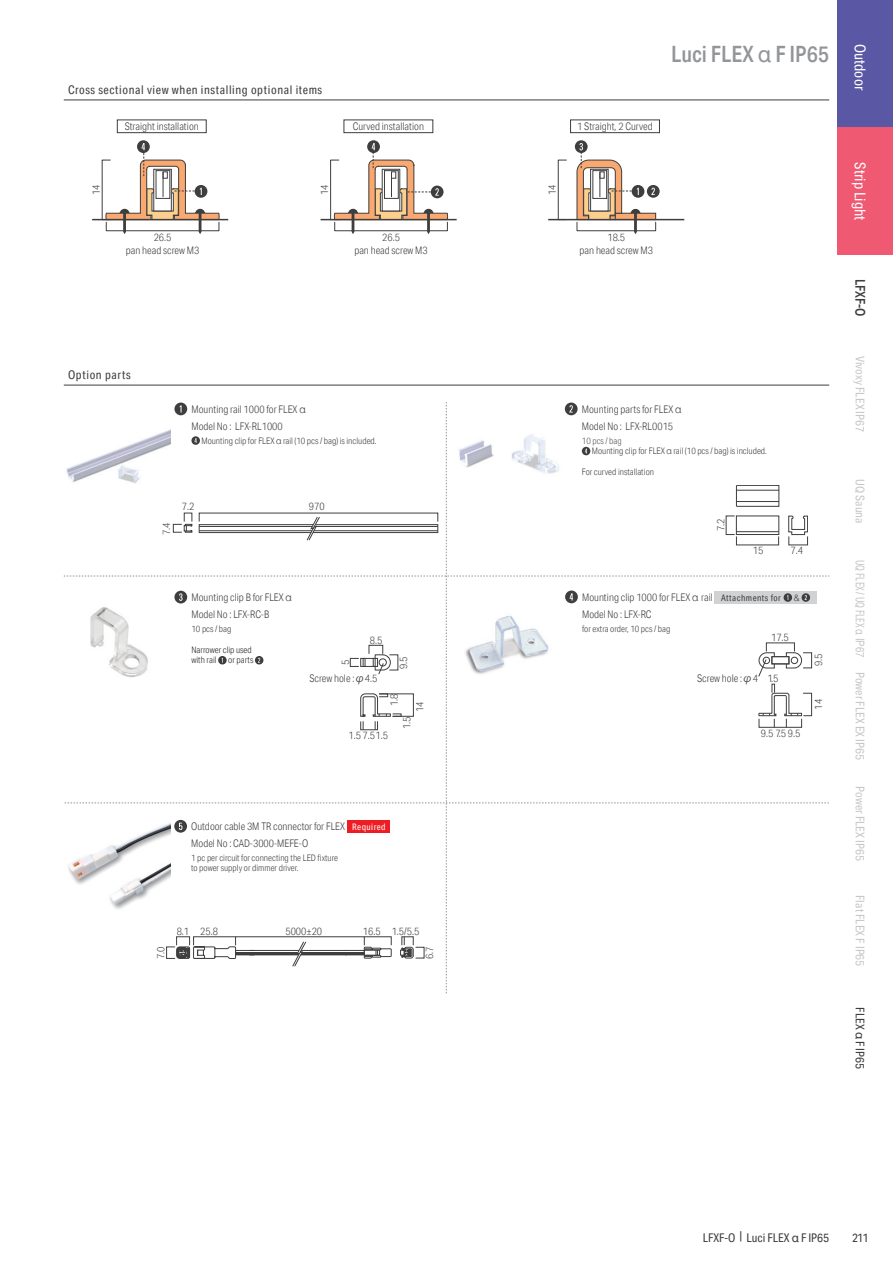
<style>
.page{position:relative;width:893px;height:1263px;background:#fff}
.page>*{position:absolute;margin:0;border:0;box-sizing:border-box;transform-origin:0 0}
.t1{font:500 22.5px "Aktiv Grotesk Cd";color:#939598}
.t2{font:15px "Aktiv Grotesk Cd";color:#fff}
.t3{font:500 13.5px "Aktiv Grotesk Cd";color:#3e3e3f}
.t4{font:12px "Aktiv Grotesk Cd";color:#c7c8ca}
.t5{font:12px "Aktiv Grotesk Cd";letter-spacing:.05em;color:#3e3e3f}
.t6{font:12px "Aktiv Grotesk Cd";color:#3e3e3f}
.t7{font:12px "Aktiv Grotesk Cd";color:#c7c8ca;scale:.8 1}
.t8{font:300 10.5px "Aktiv Grotesk Cd";color:#3e3e3f}
.t9{font:300 9px/10.5px "Aktiv Grotesk Cd";color:#3e3e3f}
.t10{font:300 9px/10.5px "Aktiv Grotesk Cd";color:#231f20}
.t11{font:300 9px "Helvetica";color:#3e3e3f}
.s1{font-family:"Helvetica";font-weight:400}
.s2{font-family:"Helvetica"}
.s3{font-family:"Koz Go Pro";font-weight:400}
.s4{font-weight:400;font-size:9px;color:#fff}
.s5{color:#545557}
.s6{font-weight:400;font-size:9px}
</style>
<div class="page">
<div style="left:838px;top:0;width:55px;height:128px;background:#5a57a5"></div>
<div style="left:838px;top:128px;width:55px;height:127px;background:#f05972"></div>
<hr style="left:92px;top:219px;width:136px;height:1px;background:#3e3e3f">
<div style="left:330px;top:160px;width:9px;height:60px;border:1px solid #3e3e3f"></div>
<hr style="left:321px;top:219px;width:136px;height:1px;background:#3e3e3f">
<div style="left:558px;top:160px;width:9px;height:60px;border:1px solid #3e3e3f"></div>
<div style="left:577px;top:222px;width:79px;height:9px;border:1px solid #3e3e3f"></div>
<div style="left:615px;top:213px;width:41px;height:7px;background:#f9a86f"></div>
<div style="left:615px;top:213px;width:41px;height:7px;border:1px solid #3e3e3f"></div>
<hr style="left:548px;top:219px;width:136px;height:1px;background:#3e3e3f">
<hr style="left:64px;top:100px;width:765px;height:1px;background:#3e3e3f">
<svg style="left:632px;top:185px;width:12px;height:13px"></svg>
<svg style="left:647px;top:185px;width:13px;height:13px"></svg>
<svg style="left:651px;top:188px;width:4px;height:7px"></svg>
<div style="left:117px;top:120px;width:89px;height:13px;border:1px solid #3e3e3f"></div>
<div style="left:344px;top:120px;width:89px;height:13px;border:1px solid #3e3e3f"></div>
<div style="left:570px;top:120px;width:90px;height:13px;border:1px solid #3e3e3f"></div>
<hr style="left:64px;top:385px;width:765px;height:1px;background:#3e3e3f">
<svg style="left:137px;top:140px;width:13px;height:13px"></svg>
<svg style="left:105px;top:143px;width:115px;height:91px"></svg>
<svg style="left:367px;top:140px;width:13px;height:13px"></svg>
<svg style="left:334px;top:143px;width:114px;height:91px"></svg>
<svg style="left:64px;top:402px;width:765px;height:591px"></svg>
<svg style="left:575px;top:140px;width:13px;height:13px"></svg>
<svg style="left:576px;top:143px;width:65px;height:91px"></svg>
<p class="t5" style="left:68px;top:82px;width:256px">Cross sectional view when installing optional items</p>
<p class="t8" style="left:125px;top:120px;width:76px">Straight installation</p>
<p class="t8" style="left:353px;top:120px;width:73px">Curved installation</p>
<p class="t8" style="left:577px;top:120px;width:77px">1 Straight, 2 Curved</p>
<h1 class="t1" style="left:671px;top:40px;width:160px">Luci FLEX <span class="s1">α</span> F IP65</h1>
<p class="t8" style="left:90px;top:195px;width:12px;rotate:-90deg">14</p>
<p class="t8" style="left:154px;top:231px;width:19px">26.5</p>
<p class="t8" style="left:318px;top:195px;width:12px;rotate:-90deg">14</p>
<p class="t8" style="left:382px;top:231px;width:19px">26.5</p>
<p class="t8" style="left:546px;top:195px;width:12px;rotate:-90deg">14</p>
<p class="t8" style="left:607px;top:231px;width:19px">18.5</p>
<p class="t8" style="left:126px;top:244px;width:75px">pan head screw M3</p>
<p class="t8" style="left:580px;top:244px;width:75px">pan head screw M3</p>
<p class="t8" style="left:354px;top:244px;width:75px">pan head screw M3</p>
<p class="t5" style="left:68px;top:367px;width:64px">Option parts</p>
<p class="t8" style="left:191px;top:403px;width:116px">Mounting rail 1000 for FLEX <span class="s2">α</span></p>
<p class="t9" style="left:201px;top:435px;width:177px">Mounting clip for FLEX <span class="s2">α</span> rail (10 pcs / bag) is included.</p>
<p class="t8" style="left:191px;top:420px;width:93px">Model No : LFX-RL1000</p>
<p class="t8" style="left:161px;top:535px;width:14px;rotate:-90deg">7.4</p>
<p class="t8" style="left:182px;top:500px;width:14px">7.2</p>
<p class="t8" style="left:309px;top:500px;width:17px">970</p>
<p class="t8" style="left:191px;top:591px;width:102px">Mounting clip B for FLEX <span class="s2">α</span></p>
<p class="t9" style="left:191px;top:623px;width:41px">10 pcs / bag</p>
<p class="t10" style="left:191px;top:644px;width:62px">Narrower clip used with rail</p>
<p class="t8" style="left:191px;top:608px;width:79px">Model No : LFX-RC-B</p>
<p class="t10" style="left:228px;top:655px;width:27px">or parts</p>
<p class="t8" style="left:370px;top:634px;width:14px">8.5</p>
<p class="t8" style="left:339px;top:665px;width:7px;rotate:-90deg">5</p>
<p class="t8" style="left:309px;top:672px;width:70px">Screw hole :<span class="s3">φ</span>4.5</p>
<p class="t8" style="left:397px;top:669px;width:14px;rotate:-90deg">9.5</p>
<p class="t8" style="left:388px;top:706px;width:14px;rotate:-90deg">1.8</p>
<p class="t8" style="left:414px;top:712px;width:12px;rotate:-90deg">14</p>
<p class="t8" style="left:401px;top:729px;width:14px;rotate:-90deg">1.5</p>
<p class="t8" style="left:348px;top:729px;width:41px">1.5 7.51.5</p>
<p class="t8" style="left:191px;top:821px;width:196px">Outdoor cable 3M TR connector for FLEX <span class="s4">Required</span></p>
<p class="t9" style="left:191px;top:852px;width:148px">1 pc per circuit for connecting the LED fixture to power supply or dimmer driver.</p>
<p class="t8" style="left:191px;top:838px;width:118px">Model No : CAD-3000-MEFE-O</p>
<p class="t8" style="left:155px;top:959px;width:14px;rotate:-90deg">7.0</p>
<p class="t8" style="left:177px;top:925px;width:14px">8.1</p>
<p class="t8" style="left:200px;top:925px;width:19px">25.8</p>
<p class="t8" style="left:285px;top:925px;width:38px">5000±20</p>
<p class="t8" style="left:363px;top:925px;width:58px">16.5 1.5/5.5</p>
<p class="t8" style="left:423px;top:959px;width:14px;rotate:-90deg">6.7</p>
<p class="t8" style="left:582px;top:403px;width:101px">Mounting parts for FLEX <span class="s2">α</span></p>
<p class="t9" style="left:592px;top:435px;width:177px;text-indent:-10px"><span class="s5">10 pcs / bag<br></span>Mounting clip for FLEX <span class="s2">α</span> rail (10 pcs / bag) is included.</p>
<p class="t9" style="left:582px;top:466px;width:74px">For curved installation</p>
<p class="t8" style="left:582px;top:420px;width:93px">Model No : LFX-RL0015</p>
<p class="t8" style="left:715px;top:531px;width:14px;rotate:-90deg">7.2</p>
<p class="t8" style="left:753px;top:545px;width:12px">15</p>
<p class="t8" style="left:791px;top:545px;width:14px">7.4</p>
<p class="t8" style="left:582px;top:591px;width:200px">Mounting clip 1000 for FLEX <span class="s2">α</span> rail <span class="s6">Attachments for</span></p>
<p class="t11" style="left:794px;top:590px;width:8px">&amp;</p>
<p class="t9" style="left:582px;top:623px;width:90px">for extra order, 10 pcs / bag</p>
<p class="t8" style="left:582px;top:608px;width:71px">Model No : LFX-RC</p>
<p class="t8" style="left:771px;top:631px;width:19px">17.5</p>
<p class="t8" style="left:697px;top:672px;width:62px">Screw hole :<span class="s3">φ</span>4</p>
<p class="t8" style="left:767px;top:672px;width:12px">1.5</p>
<p class="t8" style="left:761px;top:727px;width:41px">9.5 7.5 9.5</p>
<p class="t8" style="left:812px;top:666px;width:14px;rotate:-90deg">9.5</p>
<p class="t8" style="left:812px;top:709px;width:12px;rotate:-90deg">14</p>
<h2 class="t2" style="left:869px;top:44px;width:48px;rotate:90deg">Outdoor</h2>
<h2 class="t2" style="left:869px;top:162px;width:60px;rotate:90deg">Strip Light</h2>
<p class="t3" style="left:868px;top:279px;width:39px;rotate:90deg">LFXF-O</p>
<p class="t4" style="left:867px;top:356px;width:78px;rotate:90deg">Vivoxy FLEX IP67</p>
<p class="t4" style="left:867px;top:479px;width:46px;rotate:90deg">UQ Sauna</p>
<p class="t7" style="left:867px;top:560px;width:123px;rotate:90deg">UQ FLEX / UQ FLEX <span class="s2">α IP67</span></p>
<p class="t4" style="left:867px;top:672px;width:90px;rotate:90deg">Power FLEX EX IP65</p>
<p class="t4" style="left:867px;top:786px;width:76px;rotate:90deg">Power FLEX IP65</p>
<p class="t4" style="left:867px;top:895px;width:73px;rotate:90deg">Flat FLEX F IP65</p>
<p class="t6" style="left:867px;top:1007px;width:63px;rotate:90deg">FLEX <span class="s2">α</span> F IP65</p>
<p class="t6" style="left:703px;top:1230px;width:128px">LFXF-O | Luci FLEX <span class="s2">α</span> F IP65</p>
<p class="t5" style="left:852px;top:1230px;width:18px">211</p>
</div>
